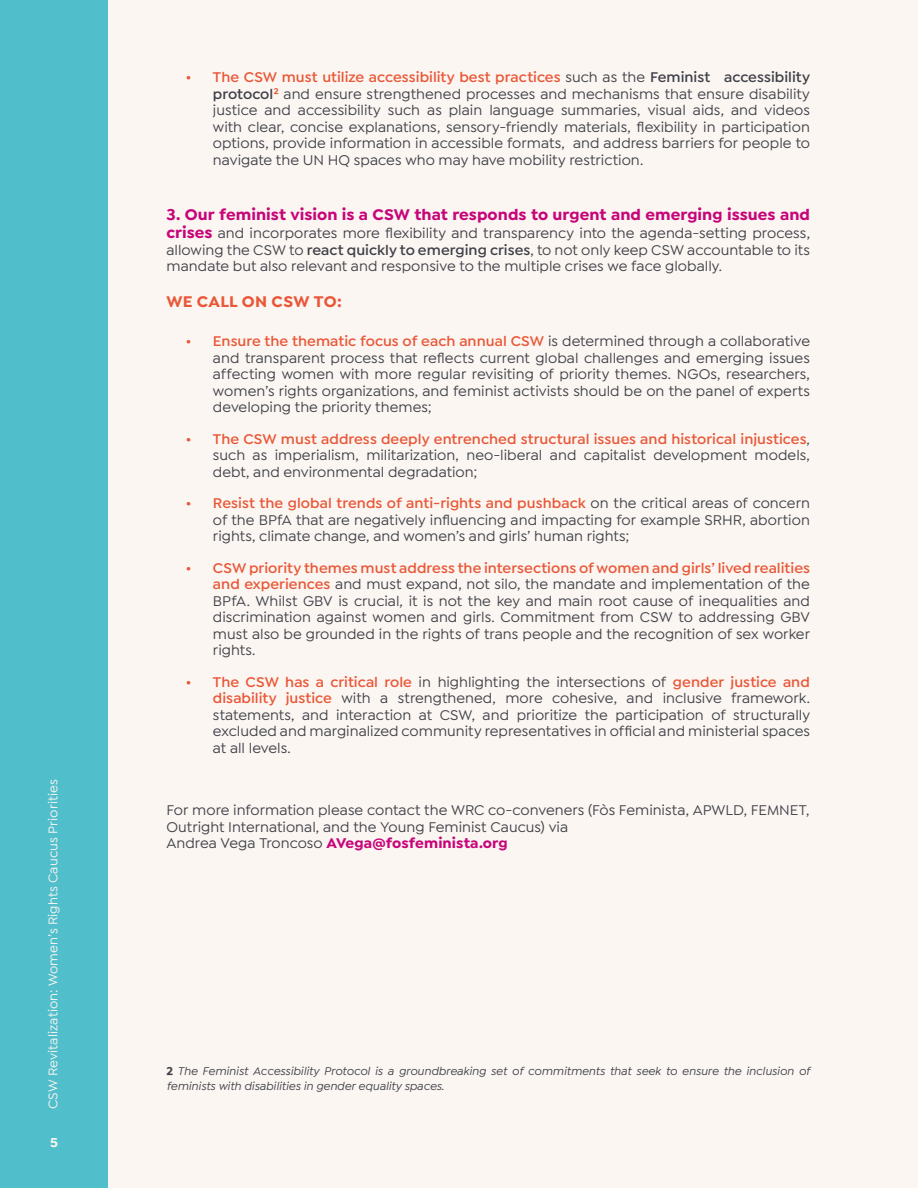
<style>
.page{position:relative;width:918px;height:1188px;background:#fbf6f1}
.page>*{position:absolute;margin:0;border:0;box-sizing:border-box;transform-origin:0 0}
.t1{font:700 16.5px "Isidora Sans";color:#c7057a}
.t2{font:700 16.5px "Isidora Sans";letter-spacing:.02em;color:#e95738}
.t3{font:500 15px/16.5px "Isidora Sans";color:#3f4049;text-align:justify}
.t4{font:500 13.5px "Isidora Sans";letter-spacing:.005em;color:#fbf6f1}
.t5{font:700 13.5px "Isidora Sans Alt";color:#fbf6f1}
.t6{font:italic 500 12px/15px "Isidora Sans";color:#3f4049}
.s1{font-weight:600;color:#e95738}
.s2{font-weight:600}
.s3{font-weight:700;font-size:16.5px;color:#c7057a}
.s4{font-weight:700;color:#c7057a}
.s5{font-weight:700;font-style:normal}
</style>
<div class="page">
<div style="left:0;top:0;width:108px;height:1188px;background:#51becc"></div>
<p class="t4" style="left:45px;top:1109px;width:331px;rotate:-90deg">CSW Revitalization: Women’s Rights Caucus Priorities</p>
<p class="t5" style="left:50px;top:1134px;width:9px">5</p>
<p class="t3" style="left:213px;top:69px;width:599px;text-indent:-27px"><span class="s1">• The CSW must utilize accessibility best practices</span> such as the <span class="s2">Feminist accessibility protocol</span><sup>2</sup> and ensure strengthened processes and mechanisms that ensure disability justice and accessibility such as plain language summaries, visual aids, and videos with clear, concise explanations, sensory-friendly materials, flexibility in participation options, provide information in accessible formats, and address barriers for people to navigate the UN HQ spaces who may have mobility restriction.</p>
<p class="t1" style="left:166px;top:204px;width:645px">3. Our feminist vision is a CSW that responds to urgent and emerging issues and</p>
<p class="t3" style="left:166px;top:225px;width:645px"><span class="s3">crises</span> and incorporates more flexibility and transparency into the agenda-setting process, allowing the CSW to <span class="s2">react quickly to emerging crises</span>, to not only keep CSW accountable to its mandate but also relevant and responsive to the multiple crises we face globally.</p>
<p class="t2" style="left:166px;top:291px;width:177px">WE CALL ON CSW TO:</p>
<p class="t3" style="left:213px;top:333px;width:599px;text-indent:-27px"><span class="s1">• Ensure the thematic focus of each annual CSW</span> is determined through a collaborative and transparent process that reflects current global challenges and emerging issues affecting women with more regular revisiting of priority themes. NGOs, researchers, women’s rights organizations, and feminist activists should be on the panel of experts developing the priority themes;</p>
<p class="t3" style="left:213px;top:430px;width:599px;text-indent:-27px"><span class="s1">• The CSW must address deeply entrenched structural issues and historical injustices</span>, such as imperialism, militarization, neo-liberal and capitalist development models, debt, and environmental degradation;</p>
<p class="t3" style="left:213px;top:495px;width:599px;text-indent:-27px"><span class="s1">• Resist the global trends of anti-rights and pushback</span> on the critical areas of concern of the BPfA that are negatively influencing and impacting for example SRHR, abortion rights, climate change, and women’s and girls’ human rights;</p>
<p class="t3" style="left:213px;top:559px;width:599px;text-indent:-27px"><span class="s1">• CSW priority themes must address the intersections of women and girls’ lived realities and experiences</span> and must expand, not silo, the mandate and implementation of the BPfA. Whilst GBV is crucial, it is not the key and main root cause of inequalities and discrimination against women and girls. Commitment from CSW to addressing GBV must also be grounded in the rights of trans people and the recognition of sex worker rights.</p>
<p class="t3" style="left:213px;top:673px;width:599px;text-indent:-27px"><span class="s1">• The CSW has a critical role</span> in highlighting the intersections of <span class="s1">gender justice and disability justice</span> with a strengthened, more cohesive, and inclusive framework. statements, and interaction at CSW, and prioritize the participation of structurally excluded and marginalized community representatives in official and ministerial spaces at all levels.</p>
<p class="t3" style="left:166px;top:802px;width:644px;text-align:left">For more information please contact the WRC co-conveners (Fòs Feminista, APWLD, FEMNET,<br>Outright International, and the Young Feminist Caucus) via<br>Andrea Vega Troncoso <span class="s4">AVega@fosfeminista.org</span></p>
<p class="t6" style="left:166px;top:1063px;width:645px"><span class="s5">2</span> The Feminist Accessibility Protocol is a groundbreaking set of commitments that seek to ensure the inclusion of feminists with disabilities in gender equality spaces.</p>
</div>
